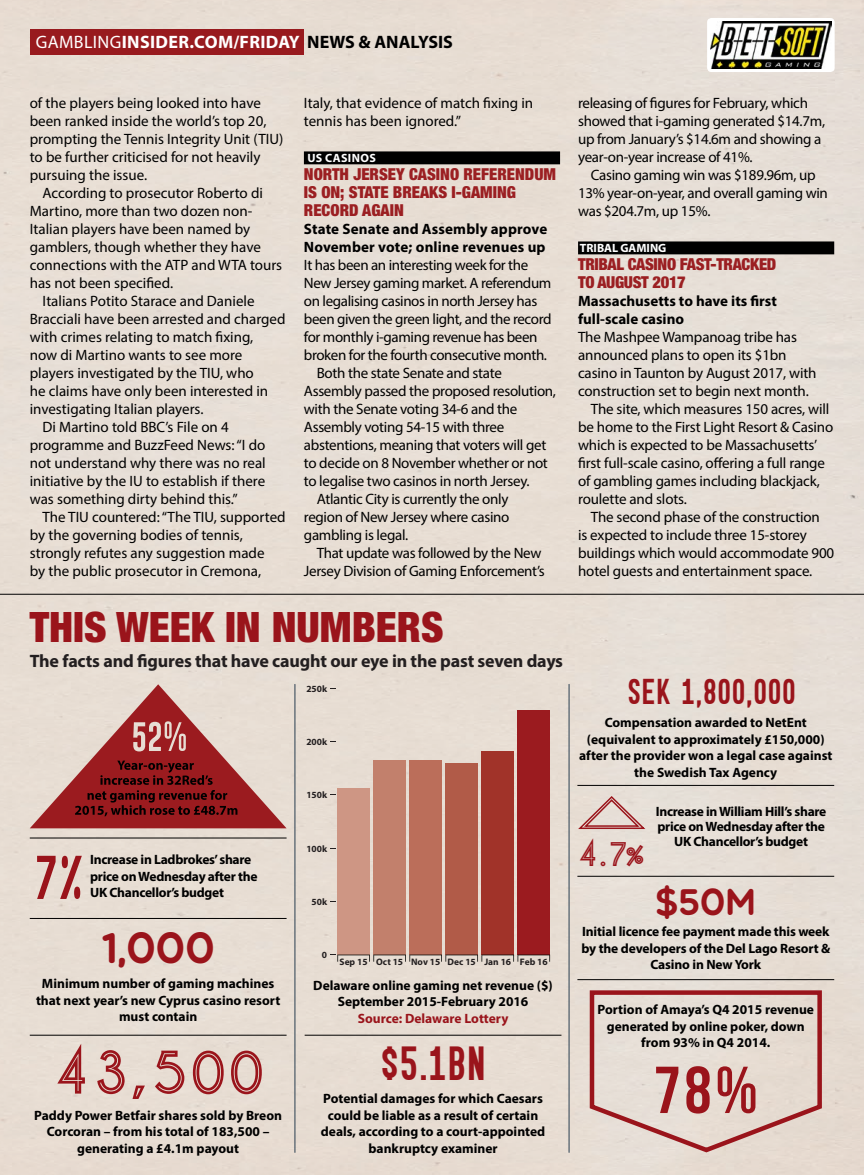
<style>
.page{position:relative;width:864px;height:1175px;background:#fff}
.page>*{position:absolute;margin:0;border:0;box-sizing:border-box;transform-origin:0 0}
.t1{font:66.15px "Pinstripe Limo";color:#9a141b}
.t2{font:66.15px "Bebas Neue";color:#9a141b}
.t3{font:54px "Go Long";color:#9a141b}
.t4{font:43.5px "Multicolore";color:#9a141b}
.t5{font:900 condensed 42px "Helvetica Neue LT Std";color:#9a141b}
.t6{font:42px "Go Long";color:#9a141b}
.t7{font:37.5px "Multicolore";color:#9a141b}
.t8{font:36.75px "Pinstripe Limo";color:#9a141b}
.t9{font:31.5px "Go Long";color:#9a141b}
.t10{font:700 18px "Myriad Pro";letter-spacing:-.01em;color:#231f20}
.t11{font:700 18px "Myriad Pro";letter-spacing:.005em;color:#fff}
.t12{font:900 condensed 16.5px/18px "Helvetica Neue LT Std";color:#9b1f22}
.t13{font:900 condensed 16.5px/18px "Helvetica Neue LT Std";letter-spacing:-.02em;color:#9b1f22}
.t14{font:15px/18px "Myriad Pro";letter-spacing:-.01em;color:#000}
.t15{font:700 15px/18px "Myriad Pro";color:#000}
.t16{font:700 13.5px/16.5px "Myriad Pro";color:#000;text-align:center}
.t17{font:700 13.5px/16.5px "Myriad Pro";letter-spacing:-.02em;color:#000}
.t18{font:700 13.5px "Myriad Pro";color:#9a141b}
.t19{font:700 12px "Myriad Pro";color:#fff}
.t20{font:700 12px "Myriad Pro";letter-spacing:.03em;color:#fff}
.t21{font:700 9.45px "Myriad Pro";color:#231f20}
.s1{font-weight:400}
.s2{color:#000}
.s3{font-weight:700}
</style>
<div class="page">
<div style="left:0;top:0;width:864px;height:1174px;background:#e7ddd4"></div>
<div style="left:30px;top:29px;width:273px;height:25px;background:#981a1e"></div>
<div style="left:304px;top:151px;width:256px;height:13px;background:#000"></div>
<div style="left:578px;top:241px;width:256px;height:13px;background:#000"></div>
<svg style="left:707px;top:18px;width:128px;height:54px"></svg>
<img style="left:710px;top:22px;width:122px;height:46px">
<hr style="left:0;top:594px;width:864px;height:1px;background:#000">
<hr style="left:569px;top:684px;width:1px;height:468px;background:#293e50">
<hr style="left:295px;top:684px;width:1px;height:468px;background:#293e50">
<hr style="left:305px;top:1035px;width:256px;height:1px;background:#000">
<hr style="left:30px;top:837px;width:257px;height:1px;background:#000">
<hr style="left:30px;top:918px;width:257px;height:1px;background:#000">
<hr style="left:30px;top:1035px;width:257px;height:1px;background:#000">
<svg style="left:30px;top:684px;width:257px;height:144px;background:#bb7f7b"></svg>
<hr style="left:577px;top:876px;width:257px;height:1px;background:#000">
<hr style="left:577px;top:785px;width:257px;height:1px;background:#000">
<hr style="left:577px;top:979px;width:257px;height:1px;background:#000">
<svg style="left:587px;top:988px;width:237px;height:166px;background:#dfcbc3"></svg>
<svg style="left:578px;top:795px;width:69px;height:35px;background:#d9bbb5"></svg>
<div style="left:517px;top:710px;width:33px;height:245px;background:#9b1b1f"></div>
<div style="left:481px;top:751px;width:33px;height:204px;background:#a13329"></div>
<div style="left:445px;top:763px;width:33px;height:192px;background:#b15b48"></div>
<div style="left:409px;top:760px;width:33px;height:195px;background:#bb6e5a"></div>
<div style="left:373px;top:760px;width:33px;height:195px;background:#c2806c"></div>
<div style="left:337px;top:788px;width:33px;height:167px;background:#ce9684"></div>
<svg style="left:330px;top:954px;width:220px;height:7px;background:#c4b6ac"></svg>
<p class="t11" style="left:36px;top:30px;width:419px"><span class="s1">GAMBLING</span>INSIDER.COM/FRIDAY <span class="s2">NEWS &amp; ANALYSIS</span></p>
<p class="t14" style="left:30px;top:94px;width:255px">of the players being looked into have been ranked inside the world’s top 20, prompting the Tennis Integrity Unit (TIU) to be further criticised for not heavily pursuing the issue.</p>
<p class="t14" style="left:30px;top:184px;width:254px;text-indent:13px">According to prosecutor Roberto di Martino, more than two dozen non-Italian players have been named by gamblers, though whether they have connections with the ATP and WTA tours has not been specified.</p>
<p class="t14" style="left:30px;top:292px;width:257px;text-indent:13px">Italians Potito Starace and Daniele Bracciali have been arrested and charged with crimes relating to match fixing,<br>now di Martino wants to see more players investigated by the TIU, who<br>he claims have only been interested in investigating Italian players.</p>
<p class="t14" style="left:30px;top:418px;width:238px;text-indent:13px">Di Martino told BBC’s File on 4 programme and BuzzFeed News: “I do not understand why there was no real initiative by the IU to establish if there was something dirty behind this.”</p>
<p class="t14" style="left:30px;top:508px;width:257px;text-indent:13px">The TIU countered: “The TIU, supported by the governing bodies of tennis, strongly refutes any suggestion made<br>by the public prosecutor in Cremona,</p>
<p class="t14" style="left:304px;top:94px;width:231px">Italy, that evidence of match fixing in tennis has been ignored.”</p>
<p class="t20" style="left:307px;top:150px;width:70px">US CASINOS</p>
<p class="t12" style="left:304px;top:165px;width:254px">NORTH JERSEY CASINO REFERENDUM<br>IS ON; STATE BREAKS I-GAMING<br>RECORD AGAIN</p>
<p class="t14" style="left:304px;top:220px;width:249px"><span class="s3">State Senate and Assembly approve November vote; online revenues up </span>It has been an interesting week for the New Jersey gaming market. A referendum on legalising casinos in north Jersey has been given the green light, and the record for monthly i-gaming revenue has been broken for the fourth consecutive month.</p>
<p class="t14" style="left:304px;top:364px;width:254px;text-indent:13px">Both the state Senate and state Assembly passed the proposed resolution, with the Senate voting 34-6 and the Assembly voting 54-15 with three abstentions, meaning that voters will get to decide on 8 November whether or not to legalise two casinos in north Jersey.</p>
<p class="t14" style="left:304px;top:490px;width:207px;text-align:justify;text-indent:13px">Atlantic City is currently the only region of New Jersey where casino gambling is legal.</p>
<p class="t14" style="left:304px;top:544px;width:242px;text-align:right">That update was followed by the New<br>Jersey Division of Gaming Enforcement’s</p>
<p class="t5" style="left:30px;top:601px;width:415px">THIS WEEK IN NUMBERS</p>
<p class="t10" style="left:30px;top:649px;width:535px">The facts and figures that have caught our eye in the past seven days</p>
<p class="t21" style="left:306px;top:682px;width:22px">250k</p>
<p class="t21" style="left:306px;top:736px;width:22px">200k</p>
<p class="t21" style="left:306px;top:789px;width:22px">150k</p>
<p class="t3" style="left:34px;top:855px;width:51px">7%</p>
<p class="t17" style="left:90px;top:851px;width:169px">Increase in Ladbrokes’ share price on Wednesday after the<br>UK Chancellor’s budget</p>
<p class="t4" style="left:102px;top:922px;width:115px">1,000</p>
<p class="t16" style="left:36px;top:974px;width:246px">Minimum number of gaming machines that next year’s new Cyprus casino resort must contain</p>
<p class="t1" style="left:53px;top:1037px;width:212px">43,500</p>
<p class="t16" style="left:34px;top:1106px;width:249px">Paddy Power Betfair shares sold by Breon<br>Corcoran – from his total of 183,500 – generating a £4.1m payout</p>
<p class="t21" style="left:306px;top:842px;width:22px">100k</p>
<p class="t21" style="left:312px;top:895px;width:17px">50k</p>
<p class="t21" style="left:322px;top:948px;width:7px">0</p>
<p class="t21" style="left:340px;top:955px;width:210px">Sep 15 Oct 15 Nov 15 Dec 15 Jan 16 Feb 16</p>
<p class="t16" style="left:313px;top:976px;width:241px">Delaware online gaming net revenue ($)<br>September 2015-February 2016</p>
<p class="t18" style="left:358px;top:1009px;width:152px">Source: Delaware Lottery</p>
<p class="t6" style="left:380px;top:1046px;width:107px">$5.1BN</p>
<p class="t16" style="left:321px;top:1090px;width:226px">Potential damages for which Caesars could be liable as a result of certain deals, according to a court-appointed bankruptcy examiner</p>
<p class="t14" style="left:578px;top:94px;width:249px">releasing of figures for February, which showed that i-gaming generated $14.7m, up from January’s $14.6m and showing a year-on-year increase of 41%.</p>
<p class="t14" style="left:578px;top:166px;width:251px;text-indent:13px">Casino gaming win was $189.96m, up<br>13% year-on-year, and overall gaming win was $204.7m, up 15%.</p>
<p class="t19" style="left:580px;top:240px;width:88px">TRIBAL GAMING</p>
<p class="t13" style="left:578px;top:255px;width:200px">TRIBAL CASINO FAST-TRACKED<br>TO AUGUST 2017</p>
<p class="t15" style="left:578px;top:291px;width:200px">Massachusetts to have its first full-scale casino</p>
<p class="t14" style="left:578px;top:328px;width:240px">The Mashpee Wampanoag tribe has announced plans to open its $1bn casino in Taunton by August 2017, with construction set to begin next month.</p>
<p class="t14" style="left:578px;top:400px;width:257px;text-indent:13px">The site, which measures 150 acres, will be home to the First Light Resort &amp; Casino which is expected to be Massachusetts’ first full-scale casino, offering a full range of gambling games including blackjack, roulette and slots.</p>
<p class="t14" style="left:578px;top:508px;width:258px;text-indent:13px">The second phase of the construction<br>is expected to include three 15-storey buildings which would accommodate 900 hotel guests and entertainment space.</p>
<p class="t9" style="left:627px;top:678px;width:171px">SEK 1,800,000</p>
<p class="t16" style="left:579px;top:714px;width:255px">Compensation awarded to NetEnt (equivalent to approximately £150,000) after the provider won a legal case against the Swedish Tax Agency</p>
<p class="t8" style="left:577px;top:835px;width:69px">4.7%</p>
<p class="t17" style="left:656px;top:803px;width:172px;line-height:15px;text-align:center">Increase in William Hill’s share price on Wednesday after the<br>UK Chancellor’s budget</p>
<p class="t7" style="left:656px;top:879px;width:102px">$50M</p>
<p class="t16" style="left:581px;top:923px;width:250px">Initial licence fee payment made this week by the developers of the Del Lago Resort &amp;<br>Casino in New York</p>
<p class="t16" style="left:598px;top:1000px;width:218px">Portion of Amaya’s Q4 2015 revenue generated by online poker, down from 93% in Q4 2014.</p>
<p class="t2" style="left:654px;top:1053px;width:105px">78%</p>
</div>
